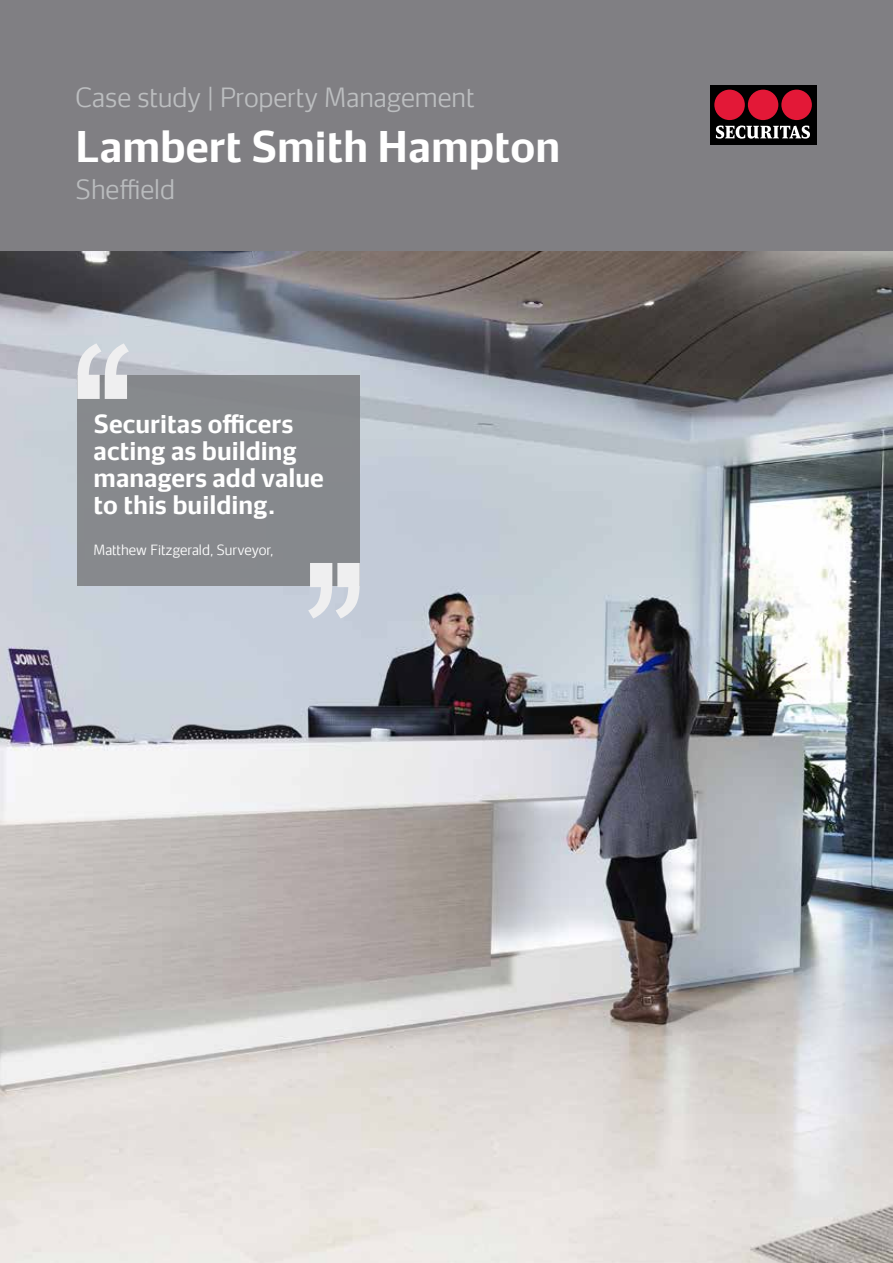
<style>
.page{position:relative;width:893px;height:1263px;background:#fff}
.page>*{position:absolute;margin:0;border:0;box-sizing:border-box;transform-origin:0 0}
.t1{font:700 40.5px "Securitas Sans TT";color:#fff}
.t2{font:300 25.35px "Securitas Sans TT";color:#bcbec0}
.t3{font:300 25.35px "Securitas Sans TT";color:#babcbe}
.t4{font:700 24px/27px "Securitas Sans TT";color:#fff}
.t5{font:300 13.5px "Securitas Sans TT";color:#fff}
</style>
<div class="page">
<div style="left:0;top:0;width:893px;height:252px;background:#807f83"></div>
<div style="left:710px;top:85px;width:106px;height:59px;background:#000"></div>
<div style="left:714px;top:90px;width:31px;height:30px;background:#e31837;border-radius:50%"></div>
<div style="left:781px;top:90px;width:31px;height:30px;background:#e31837;border-radius:50%"></div>
<div style="left:748px;top:90px;width:30px;height:30px;background:#e31837;border-radius:50%"></div>
<svg style="left:716px;top:126px;width:94px;height:13px"></svg>
<img style="left:0;top:251px;width:893px;height:1012px">
<div style="left:77px;top:375px;width:283px;height:211px;background:#87898d"></div>
<svg style="left:308px;top:563px;width:52px;height:55px"></svg>
<svg style="left:77px;top:343px;width:52px;height:56px"></svg>
<p class="t2" style="left:75px;top:77px;width:401px">Case study | Property Management</p>
<h1 class="t1" style="left:75px;top:112px;width:487px">Lambert Smith Hampton</h1>
<p class="t3" style="left:75px;top:168px;width:101px">Sheffield</p>
<p class="t4" style="left:94px;top:408px;width:232px">Securitas officers acting as building managers add value to this building.</p>
<p class="t5" style="left:94px;top:539px;width:181px">Matthew Fitzgerald, Surveyor,</p>
</div>
